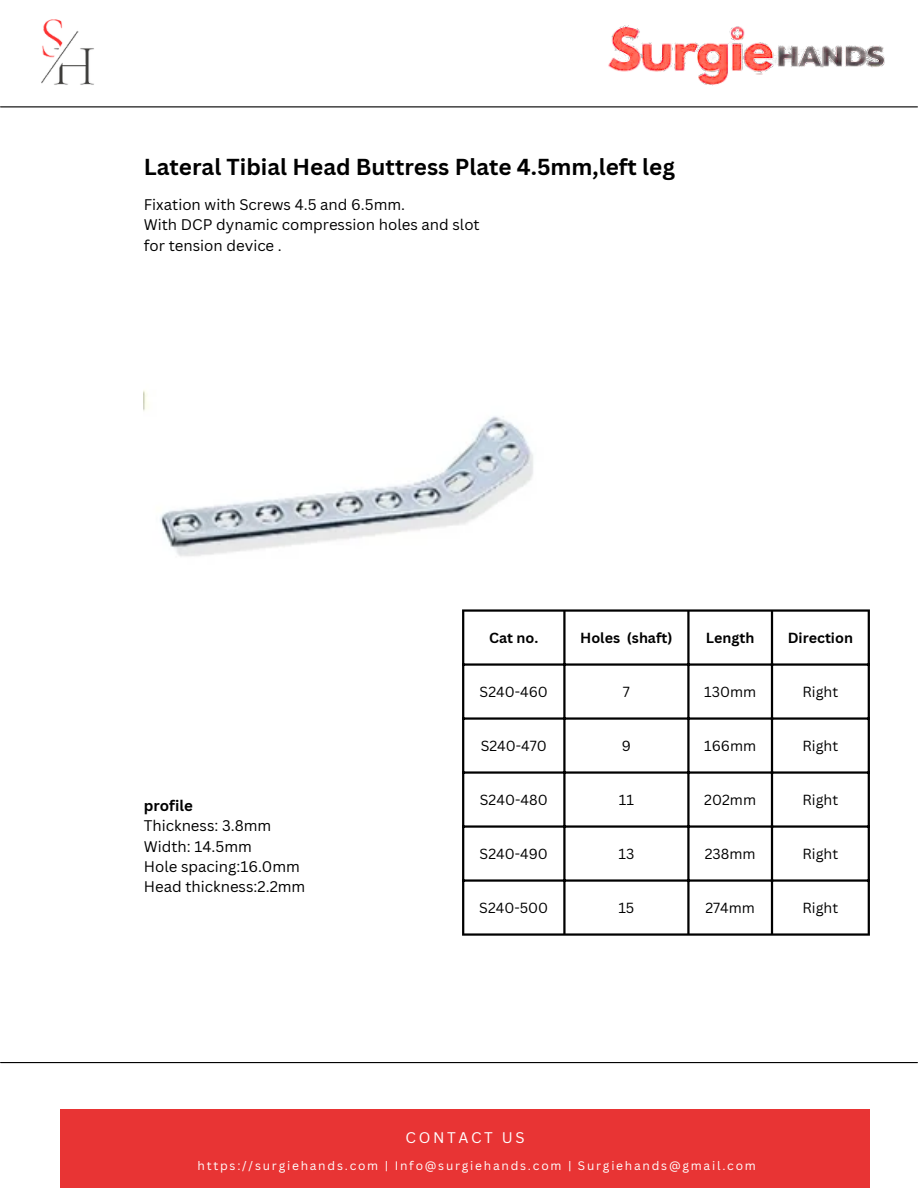
<style>
.page{position:relative;width:918px;height:1188px;background:#fff}
.page>*{position:absolute;margin:0;border:0;box-sizing:border-box;transform-origin:0 0}
.t1{font:700 22.5px "Canva Sans";color:#000}
.t2{font:15px/20.2px "Canva Sans";color:#000}
.t3{font:15px "Canva Sans";letter-spacing:.175em;color:#fff}
.t4{font:700 15px "Canva Sans";color:#000}
.t5{font:14.25px "Canva Sans";color:#000}
.t6{font:700 14.25px "Canva Sans";color:#000}
.t7{font:12px "Canva Sans";letter-spacing:.145em;color:#fff}
</style>
<div class="page">
<img style="left:0;top:19px;width:144px;height:89px">
<hr style="left:1px;top:1062px;width:916px;height:1px;background:#000">
<hr style="left:1px;top:106px;width:916px;height:1px;background:#000">
<img style="left:477px;top:25px;width:441px;height:83px">
<div style="left:60px;top:1110px;width:810px;height:78px;background:#e83434"></div>
<img style="left:144px;top:390px;width:389px;height:299px">
<hr style="left:462px;top:612px;width:2px;height:321px;background:#000">
<hr style="left:563px;top:612px;width:3px;height:321px;background:#000">
<hr style="left:687px;top:612px;width:3px;height:321px;background:#000">
<hr style="left:771px;top:612px;width:2px;height:321px;background:#000">
<hr style="left:868px;top:612px;width:2px;height:321px;background:#000">
<hr style="left:462px;top:609px;width:408px;height:3px;background:#000">
<hr style="left:462px;top:663px;width:408px;height:3px;background:#000">
<hr style="left:462px;top:717px;width:408px;height:3px;background:#000">
<hr style="left:462px;top:771px;width:408px;height:3px;background:#000">
<hr style="left:462px;top:825px;width:408px;height:3px;background:#000">
<hr style="left:462px;top:879px;width:408px;height:3px;background:#000">
<hr style="left:462px;top:933px;width:408px;height:3px;background:#000">
<p class="t1" style="left:144px;top:151px;width:533px">Lateral Tibial Head Buttress Plate 4.5mm,left leg</p>
<p class="t2" style="left:144px;top:194px;width:263px">Fixation with Screws 4.5 and 6.5mm.</p>
<p class="t2" style="left:144px;top:215px;width:337px">With DCP dynamic compression holes and slot for tension device .</p>
<p class="t6" style="left:489px;top:628px;width:51px">Cat no.</p>
<p class="t6" style="left:580px;top:628px;width:94px">Holes (shaft)</p>
<p class="t6" style="left:706px;top:628px;width:50px">Length</p>
<p class="t6" style="left:788px;top:628px;width:67px">Direction</p>
<p class="t5" style="left:480px;top:682px;width:70px">S240-460</p>
<p class="t5" style="left:623px;top:682px;width:9px">7</p>
<p class="t5" style="left:704px;top:682px;width:53px">130mm</p>
<p class="t5" style="left:803px;top:682px;width:37px">Right</p>
<p class="t4" style="left:144px;top:795px;width:50px">profile</p>
<p class="t2" style="left:144px;top:815px;width:129px">Thickness: 3.8mm</p>
<p class="t2" style="left:144px;top:836px;width:110px">Width: 14.5mm</p>
<p class="t2" style="left:144px;top:856px;width:158px">Hole spacing:16.0mm</p>
<p class="t2" style="left:144px;top:876px;width:163px">Head thickness:2.2mm</p>
<p class="t5" style="left:481px;top:736px;width:68px">S240-470</p>
<p class="t5" style="left:622px;top:736px;width:11px">9</p>
<p class="t5" style="left:704px;top:736px;width:54px">166mm</p>
<p class="t5" style="left:803px;top:736px;width:37px">Right</p>
<p class="t5" style="left:480px;top:790px;width:69px">S240-480</p>
<p class="t5" style="left:619px;top:790px;width:17px">11</p>
<p class="t5" style="left:704px;top:790px;width:53px">202mm</p>
<p class="t5" style="left:803px;top:790px;width:37px">Right</p>
<p class="t5" style="left:480px;top:844px;width:70px">S240-490</p>
<p class="t5" style="left:618px;top:844px;width:17px">13</p>
<p class="t5" style="left:705px;top:844px;width:52px">238mm</p>
<p class="t5" style="left:803px;top:844px;width:37px">Right</p>
<p class="t5" style="left:479px;top:898px;width:70px">S240-500</p>
<p class="t5" style="left:618px;top:898px;width:17px">15</p>
<p class="t5" style="left:705px;top:898px;width:51px">274mm</p>
<p class="t5" style="left:803px;top:898px;width:37px">Right</p>
<p class="t3" style="left:406px;top:1127px;width:121px">CONTACT US</p>
<p class="t7" style="left:198px;top:1157px;width:560px">https://surgiehands.com | Info@surgiehands.com | Surgiehands@gmail.com</p>
</div>
